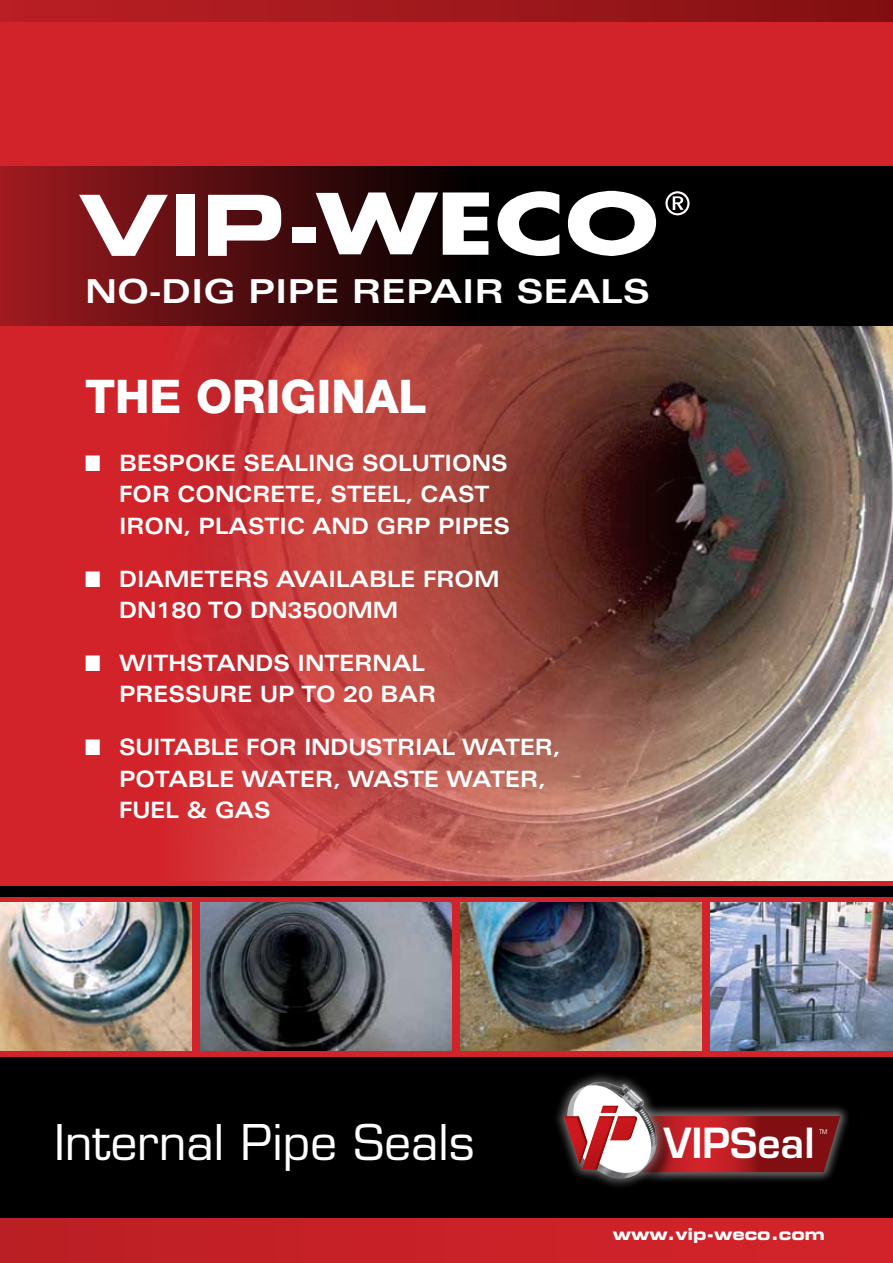
<style>
.page{position:relative;width:893px;height:1263px;background:#fff}
.page>*{position:absolute;margin:0;border:0;box-sizing:border-box;transform-origin:0 0}
.t1{font:84.45px "Eurostile Bold Extended Two";color:#fff}
.t2{font:48px "Eurostile";color:#fff}
.t3{font:800 46.5px "Helvetica Neue";color:#fff}
.t4{font:600 40.5px "Eurostile";color:#fff}
.t5{font:700 expanded 33px "Univers";color:#fff}
.t6{font:700 expanded 22.5px/31.5px "Univers";color:#fff;scale:.9 1}
.t7{font:700 expanded 22.5px "Univers";letter-spacing:-.03em;color:#fff;scale:.9 1}
.t8{font:16.5px "Eurostile Bold Extended Two";color:#fff}
.t9{font:condensed 6.45px "Eurostile";color:#fff}
</style>
<div class="page">
<div style="left:0;top:0;width:893px;height:887px;background:#d2232a"></div>
<div style="left:0;top:887px;width:893px;height:364px;background:#000"></div>
<div style="left:0;top:1218px;width:893px;height:45px;background:linear-gradient(to right,#bb1f24,#d4242b)"></div>
<div style="left:0;top:0;width:893px;height:21px;background:linear-gradient(to right,#bb2025,#831012)"></div>
<div style="left:630px;top:1104px;width:222px;height:80px;background:#fff;opacity:.45"></div>
<div style="left:566px;top:1084px;width:109px;height:113px;background:#000"></div>
<div style="left:552px;top:1070px;width:116px;height:120px;background:#fff;opacity:.45"></div>
<svg style="left:565px;top:1076px;width:275px;height:107px"></svg>
<img style="left:563px;top:1106px;width:55px;height:64px">
<div style="left:0;top:897px;width:893px;height:160px;background:linear-gradient(to right,#d2232a,#d2232a)"></div>
<img style="left:200px;top:902px;width:252px;height:149px">
<img style="left:0;top:902px;width:191px;height:149px">
<img style="left:461px;top:902px;width:240px;height:149px">
<img style="left:710px;top:902px;width:183px;height:149px">
<img style="left:149px;top:325px;width:744px;height:555px">
<svg style="left:0;top:166px;width:893px;height:159px"></svg>
<svg style="left:665px;top:191px;width:24px;height:24px"></svg>
<svg style="left:668px;top:193px;width:19px;height:20px"></svg>
<svg style="left:673px;top:196px;width:11px;height:14px"></svg>
<svg style="left:316px;top:192px;width:173px;height:63px"></svg>
<svg style="left:498px;top:191px;width:61px;height:65px"></svg>
<svg style="left:568px;top:191px;width:88px;height:65px"></svg>
<h1 class="t1" style="left:79px;top:166px;width:245px">VIP-</h1>
<h3 class="t5" style="left:85px;top:272px;width:293px">NO-DIG pipe REPAIR</h3>
<h3 class="t5" style="left:516px;top:272px;width:27px">SEALS</h3>
<h3 class="t3" style="left:85px;top:368px;width:343px">THE ORIGINAL</h3>
<p class="t6" style="left:85px;top:447px;width:77px">■ BESPO</p>
<p class="t6" style="left:205px;top:447px;width:61px">KE SEALIN</p>
<p class="t6" style="left:335px;top:447px;width:49px">G SOL</p>
<p class="t6" style="left:412px;top:447px;width:55px">UTIONS</p>
<p class="t6" style="left:85px;top:478px;width:20px">FOR</p>
<p class="t6" style="left:178px;top:478px;width:21px">CONCRE</p>
<p class="t6" style="left:286px;top:478px;width:102px">TE, STEEL</p>
<p class="t6" style="left:406px;top:478px;width:37px">, CAS</p>
<p class="t6" style="left:475px;top:478px;width:18px">T</p>
<p class="t6" style="left:85px;top:510px;width:19px">IRON</p>
<p class="t6" style="left:184px;top:510px;width:36px">, PLAS</p>
<p class="t6" style="left:265px;top:510px;width:210px">TICAND GRP PIPES</p>
<p class="t6" style="left:85px;top:563px;width:168px">■ DIAMETERS</p>
<p class="t6" style="left:276px;top:563px;width:55px">AVAILA</p>
<p class="t6" style="left:369px;top:563px;width:79px">BLE FRO</p>
<p class="t6" style="left:474px;top:563px;width:30px">M</p>
<p class="t6" style="left:119px;top:594px;width:312px">DN 180 TO DN3500MM</p>
<p class="t6" style="left:85px;top:647px;width:303px">■ WITHSTAN DS INTERNAL<br>PRESS</p>
<p class="t6" style="left:202px;top:678px;width:240px">URE UP TO 20 BAR</p>
<p class="t6" style="left:85px;top:731px;width:198px">■ SUITABLE FOR</p>
<p class="t6" style="left:304px;top:731px;width:121px">IN DUSTRIAL</p>
<p class="t6" style="left:462px;top:731px;width:111px">WATER ,</p>
<p class="t6" style="left:85px;top:763px;width:21px">PO</p>
<p class="t7" style="left:155px;top:766px;width:436px">TABLE WATER , WASTE WATER ,</p>
<p class="t6" style="left:85px;top:794px;width:19px">F</p>
<p class="t6" style="left:133px;top:794px;width:134px">UEL &amp; GAS</p>
<h2 class="t2" style="left:54px;top:1114px;width:422px">Internal Pipe Seals</h2>
<h3 class="t4" style="left:664px;top:1118px;width:152px">VIPSeal</h3>
<p class="t9" style="left:819px;top:1127px;width:10px">TM</p>
<p class="t8" style="left:613px;top:1222px;width:214px">www.vip-weco.com</p>
</div>
